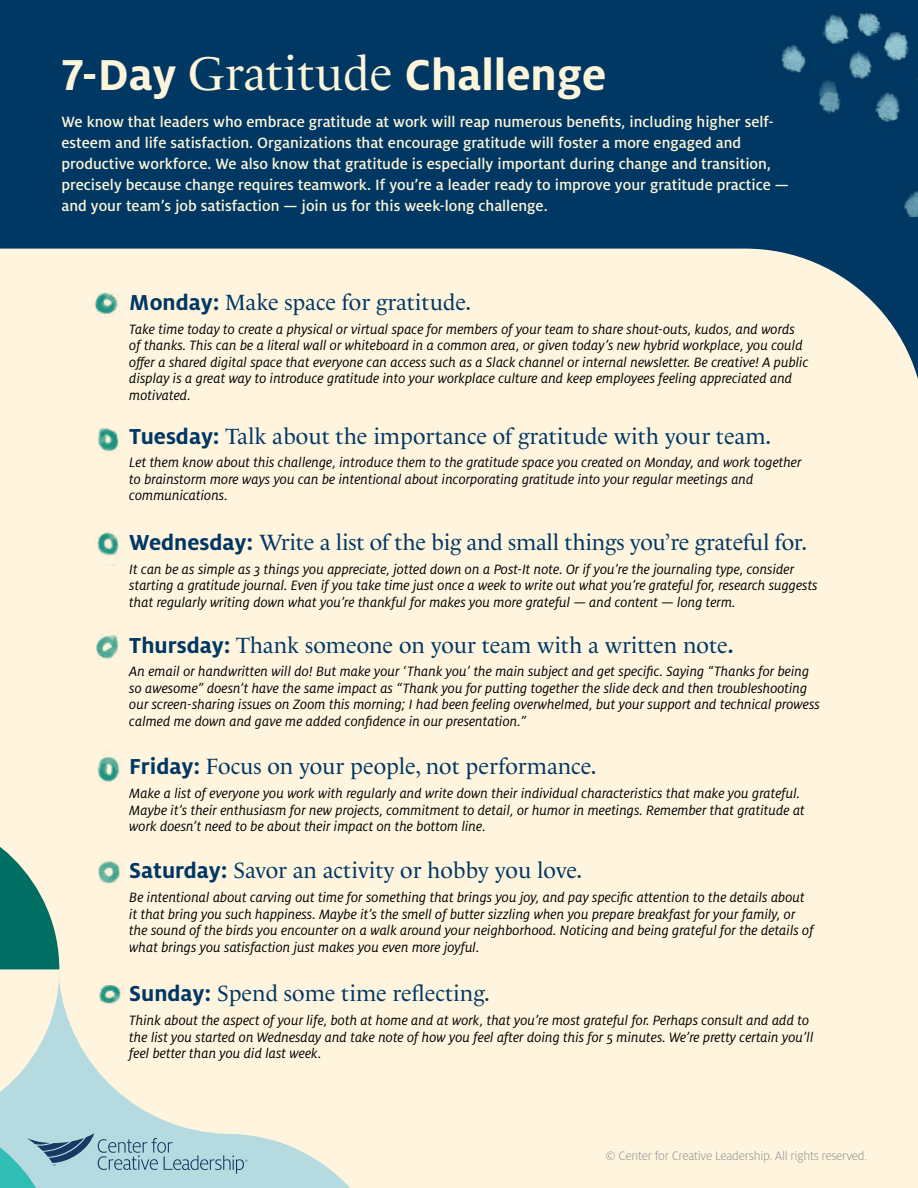
<style>
.page{position:relative;width:918px;height:1188px;background:#fff5de}
.page>*{position:absolute;margin:0;border:0;box-sizing:border-box;transform-origin:0 0}
.t1{font:700 48px "Milo Pro";color:#fcf5d9}
.t2{font:22.5px "Le Monde Livre Cla Std";color:#003764}
.t3{font:500 16.5px/21px "Milo Pro";color:#fcf5d9}
.t4{font:italic 15px/16.5px "Milo Pro";color:#000}
.t5{font:300 13.5px "Milo Pro";letter-spacing:-.02em;color:#939598}
.s1{font-family:"Le Monde Livre Cla Std";font-weight:400}
.s2{font-family:"Milo Pro";font-weight:700;font-size:24px}
.s3{font-weight:700}
</style>
<div class="page">
<svg style="left:248px;top:1135px;width:102px;height:53px;fill:#b5dbe0"></svg>
<svg style="left:0;top:0;width:918px;height:379px;fill:#003863"></svg>
<img style="left:746px;top:6px;width:172px;height:211px">
<svg style="left:0;top:847px;width:248px;height:341px"></svg>
<img style="left:80px;top:282px;width:48px;height:41px">
<img style="left:98px;top:428px;width:21px;height:24px">
<img style="left:95px;top:532px;width:24px;height:24px">
<img style="left:90px;top:977px;width:35px;height:31px">
<img style="left:96px;top:633px;width:23px;height:26px">
<img style="left:97px;top:757px;width:23px;height:25px">
<img style="left:87px;top:853px;width:37px;height:38px">
<h1 class="t1" style="left:62px;top:47px;width:546px">7-Day <span class="s1">Gratitude</span> Challenge</h1>
<p class="t3" style="left:62px;top:111px;width:729px">We know that leaders who embrace gratitude at work will reap numerous benefits, including higher self&shy;esteem and life satisfaction. Organizations that encourage gratitude will foster a more engaged and productive workforce. We also know that gratitude is especially important during change and transition, precisely because change requires teamwork. If you’re a leader ready to improve your gratitude practice — and your team’s job satisfaction — join us for this week-long challenge.</p>
<h2 class="t2" style="left:129px;top:289px;width:344px"><span class="s2">Monday:</span> Make space for gratitude.</h2>
<p class="t4" style="left:129px;top:321px;width:681px">Take time today to create a physical or virtual space for members of your team to share shout-outs, kudos, and words of thanks. This can be a literal wall or whiteboard in a common area, or given today’s new hybrid workplace, you could offer a shared digital space that everyone can access such as a Slack channel or internal newsletter. Be creative! A public display is a great way to introduce gratitude into your workplace culture and keep employees feeling appreciated and motivated.</p>
<h2 class="t2" style="left:129px;top:422px;width:644px"><span class="s2">Tuesday:</span> Talk about the importance of gratitude with your team.</h2>
<p class="t4" style="left:129px;top:455px;width:674px">Let them know about this challenge, introduce them to the gratitude space you created on Monday, and work together to brainstorm more ways you can be intentional about incorporating gratitude into your regular meetings and communications.</p>
<h2 class="t2" style="left:129px;top:529px;width:679px"><span class="s2">Wednesday:</span> Write a list of the big and small things you’re grateful for.</h2>
<p class="t4" style="left:129px;top:561px;width:690px">It can be as simple as 3 things you appreciate, jotted down on a Post-It note. Or if you’re the journaling type, consider starting a gratitude journal. Even if you take time just once a week to write out what you’re grateful for, research suggests that regularly writing down what you’re thankful for makes you more grateful — and content — long term.</p>
<h2 class="t2" style="left:129px;top:631px;width:606px"><span class="s2">Thursday:</span> Thank someone on your team with a written note<span class="s3">.</span></h2>
<p class="t4" style="left:129px;top:664px;width:692px">An email or handwritten will do! But make your ‘Thank you’ the main subject and get specific. Saying “Thanks for being so awesome” doesn’t have the same impact as “Thank you for putting together the slide deck and then troubleshooting our screen-sharing issues on Zoom this morning; I had been feeling overwhelmed, but your support and technical prowess calmed me down and gave me added confidence in our presentation.”</p>
<h2 class="t2" style="left:129px;top:753px;width:469px"><span class="s2">Friday:</span> Focus on your people, not performance.</h2>
<p class="t4" style="left:129px;top:786px;width:677px">Make a list of everyone you work with regularly and write down their individual characteristics that make you grateful.<br>Maybe it’s their enthusiasm for new projects, commitment to detail, or humor in meetings. Remember that gratitude at work doesn’t need to be about their impact on the bottom line.</p>
<h2 class="t2" style="left:129px;top:857px;width:455px"><span class="s2">Saturday:</span> Savor an activity or hobby you love.</h2>
<p class="t4" style="left:129px;top:889px;width:686px">Be intentional about carving out time for something that brings you joy, and pay specific attention to the details about it that bring you such happiness. Maybe it’s the smell of butter sizzling when you prepare breakfast for your family, or the sound of the birds you encounter on a walk around your neighborhood. Noticing and being grateful for the details of what brings you satisfaction just makes you even more joyful.</p>
<h2 class="t2" style="left:129px;top:980px;width:362px"><span class="s2">Sunday:</span> Spend some time reflecting.</h2>
<p class="t4" style="left:129px;top:1012px;width:686px">Think about the aspect of your life, both at home and at work, that you’re most grateful for. Perhaps consult and add to the list you started on Wednesday and take note of how you feel after doing this for 5 minutes. We’re pretty certain you’ll feel better than you did last week.</p>
<p class="t5" style="left:606px;top:1149px;width:263px">© Center for Creative Leadership. All rights reserved.</p>
</div>
